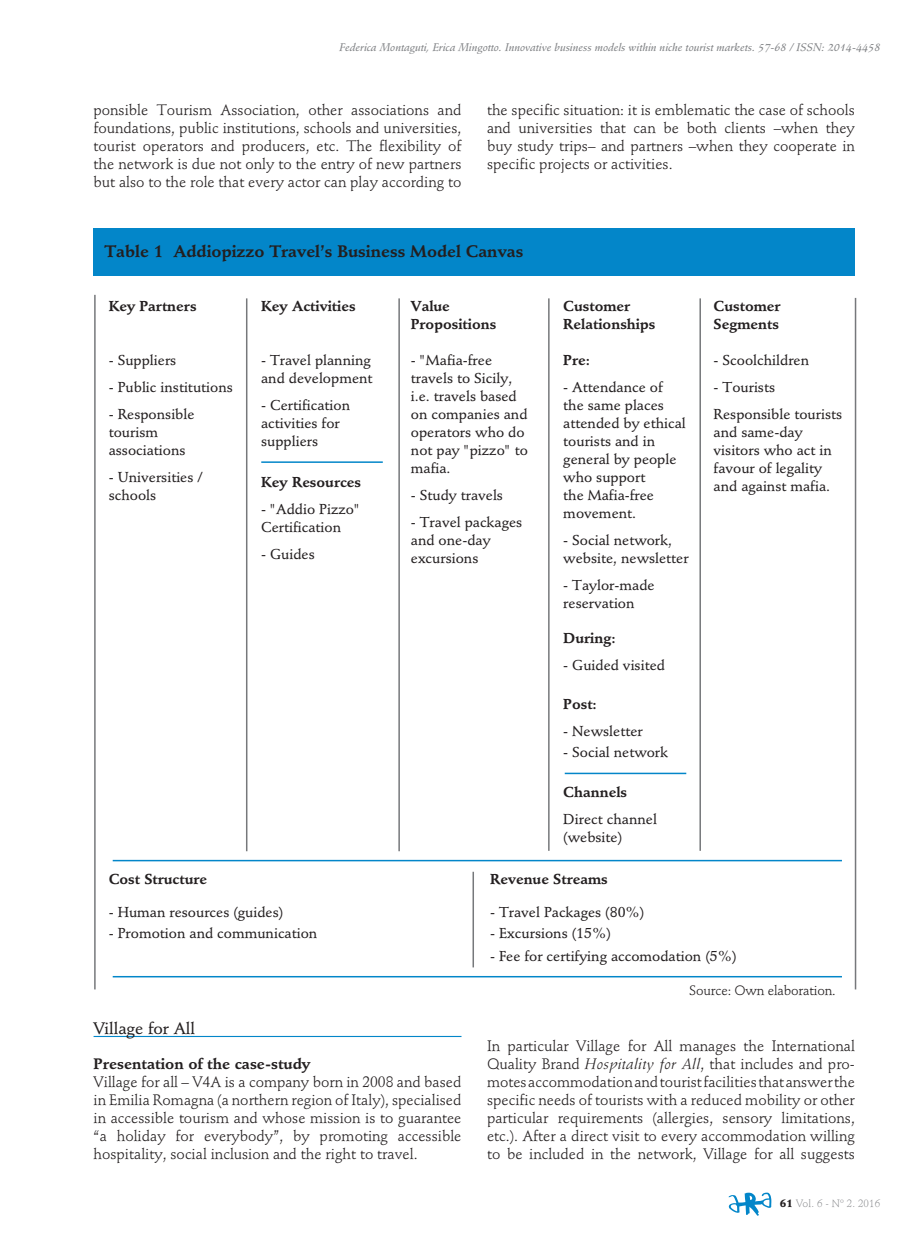
<style>
.page{position:relative;width:923px;height:1246px;background:#fff}
.page>*{position:absolute;margin:0;border:0;box-sizing:border-box;transform-origin:0 0}
.t1{font:700 16.5px "Stempel Schneidler Std";color:#231f20}
.t2{font:500 16.5px "Stempel Schneidler Std";color:#231f20}
.t3{font:15px/18px "Stempel Schneidler Std";color:#231f20;text-align:justify}
.t4{font:700 15px "Stempel Schneidler Std";color:#231f20}
.t5{font:500 14.25px/18px "Stempel Schneidler Std";color:#231f20}
.t6{font:700 14.25px/18px "Stempel Schneidler Std";color:#231f20}
.t7{font:13.5px "Stempel Schneidler Std";letter-spacing:-.01em;color:#231f20}
.t8{font:10.95px "Stempel Schneidler Std Med It";color:#808285}
.t9{font:300 10.5px "Stempel Schneidler Std";letter-spacing:.01em;color:#808285}
.s1{font-style:italic}
.s2{font-weight:900;color:#231f20}
</style>
<div class="page">
<svg style="left:728px;top:1192px;width:43px;height:24px"></svg>
<div style="left:94px;top:228px;width:761px;height:47px;background:#0386c9"></div>
<hr style="left:94px;top:295px;width:2px;height:694px;background:#76787b">
<hr style="left:854px;top:298px;width:2px;height:691px;background:#76787b">
<hr style="left:261px;top:461px;width:122px;height:2px;background:#0386c9">
<hr style="left:246px;top:298px;width:1px;height:553px;background:#76787b">
<hr style="left:398px;top:298px;width:2px;height:553px;background:#76787b">
<hr style="left:548px;top:298px;width:1px;height:553px;background:#76787b">
<hr style="left:699px;top:298px;width:2px;height:553px;background:#76787b">
<hr style="left:565px;top:773px;width:121px;height:1px;background:#0386c9">
<hr style="left:113px;top:860px;width:729px;height:1px;background:#0386c9">
<hr style="left:472px;top:872px;width:2px;height:95px;background:#76787b">
<hr style="left:113px;top:976px;width:729px;height:1px;background:#0386c9">
<hr style="left:94px;top:1036px;width:367px;height:1px;background:#0386c9">
<p class="t8" style="left:339px;top:41px;width:542px">Federica Montaguti, Erica Mingotto. Innovative business models within niche tourist markets. 57-68 / ISSN: 2014-4458</p>
<p class="t3" style="left:94px;top:101px;width:369px">ponsible Tourism Association, other associations and foundations, public institutions, schools and universities, tourist operators and producers, etc. The flexibility of the network is due not only to the entry of new partners but also to the role that every actor can play according to</p>
<p class="t3" style="left:487px;top:101px;width:369px">the specific situation: it is emblematic the case of schools and universities that can be both clients –when they buy study trips– and partners –when they cooperate in specific projects or activities.</p>
<p class="t1" style="left:104px;top:241px;width:420px">Table 1 Addiopizzo Travel’s Business Model Canvas</p>
<p class="t6" style="left:109px;top:297px;width:89px">Key Partners</p>
<p class="t5" style="left:109px;top:351px;width:69px">- Suppliers</p>
<p class="t5" style="left:109px;top:378px;width:126px">- Public institutions</p>
<p class="t5" style="left:109px;top:405px;width:87px">- Responsible tourism associations</p>
<p class="t5" style="left:109px;top:468px;width:95px">- Universities / schools</p>
<p class="t6" style="left:261px;top:297px;width:96px">Key Activities</p>
<p class="t5" style="left:261px;top:351px;width:113px">- Travel planning and development</p>
<p class="t5" style="left:261px;top:396px;width:90px">- Certification activities for suppliers</p>
<p class="t6" style="left:261px;top:473px;width:102px">Key Resources</p>
<p class="t5" style="left:261px;top:500px;width:100px">- "Addio Pizzo"<br>Certification</p>
<p class="t5" style="left:261px;top:545px;width:55px">- Guides</p>
<p class="t6" style="left:411px;top:297px;width:87px">Value<br>Propositions</p>
<p class="t5" style="left:411px;top:351px;width:119px">- "Mafia-free travels to Sicily, i.e. travels based on companies and operators who do not pay "pizzo" to mafia.</p>
<p class="t5" style="left:411px;top:486px;width:94px">- Study travels</p>
<p class="t5" style="left:411px;top:513px;width:113px">- Travel packages and one-day excursions</p>
<p class="t6" style="left:563px;top:297px;width:94px">Customer<br>Relationships</p>
<p class="t6" style="left:563px;top:351px;width:28px">Pre:</p>
<p class="t5" style="left:563px;top:378px;width:124px">- Attendance of the same places attended by ethical tourists and in general by people who support<br>the Mafia-free movement.</p>
<p class="t5" style="left:563px;top:531px;width:127px">- Social network, website, newsletter</p>
<p class="t5" style="left:563px;top:576px;width:93px">- Taylor-made reservation</p>
<p class="t6" style="left:563px;top:629px;width:54px">During:</p>
<p class="t5" style="left:563px;top:656px;width:103px">- Guided visited</p>
<p class="t6" style="left:563px;top:695px;width:35px">Post:</p>
<p class="t5" style="left:563px;top:722px;width:81px">- Newsletter</p>
<p class="t5" style="left:563px;top:743px;width:106px">- Social network</p>
<p class="t6" style="left:563px;top:783px;width:65px">Channels</p>
<p class="t5" style="left:563px;top:810px;width:95px">Direct channel (website)</p>
<p class="t6" style="left:713px;top:297px;width:69px">Customer<br>Segments</p>
<p class="t5" style="left:713px;top:351px;width:97px">- Scoolchildren</p>
<p class="t5" style="left:713px;top:374px;width:130px;line-height:27px">- Tourists<br>Responsible tourists</p>
<p class="t5" style="left:713px;top:423px;width:120px">and same-day visitors who act in favour of legality and against mafia.</p>
<p class="t6" style="left:109px;top:870px;width:100px">Cost Structure</p>
<p class="t6" style="left:490px;top:870px;width:119px">Revenue Streams</p>
<p class="t5" style="left:109px;top:903px;width:176px">- Human resources (guides)</p>
<p class="t5" style="left:490px;top:903px;width:156px">- Travel Packages (80%)</p>
<p class="t5" style="left:109px;top:924px;width:210px">- Promotion and communication</p>
<p class="t5" style="left:490px;top:924px;width:122px">- Excursions (15%)</p>
<p class="t5" style="left:490px;top:947px;width:248px">- Fee for certifying accomodation (5%)</p>
<p class="t2" style="left:94px;top:1018px;width:103px">Village for All</p>
<p class="t4" style="left:94px;top:1054px;width:218px">Presentation of the case-study</p>
<p class="t3" style="left:94px;top:1073px;width:369px">Village for all – V4A is a company born in 2008 and based in Emilia Romagna (a northern region of Italy), specialised in accessible tourism and whose mission is to guarantee “a holiday for everybody”, by promoting accessible hospitality, social inclusion and the right to travel.</p>
<p class="t7" style="left:689px;top:982px;width:148px">Source: Own elaboration.</p>
<p class="t3" style="left:487px;top:1037px;width:369px">In particular Village for All manages the International Quality Brand <span class="s1">Hospitality for All</span>, that includes and pro&shy;motes accommodation and tourist facilities that answer the specific needs of tourists with a reduced mobility or other particular requirements (allergies, sensory limitations, etc.). After a direct visit to every accommodation willing to be included in the network, Village for all suggests</p>
<p class="t9" style="left:779px;top:1197px;width:102px"><span class="s2">61</span> Vol. 6 - Nº 2. 2016</p>
</div>
